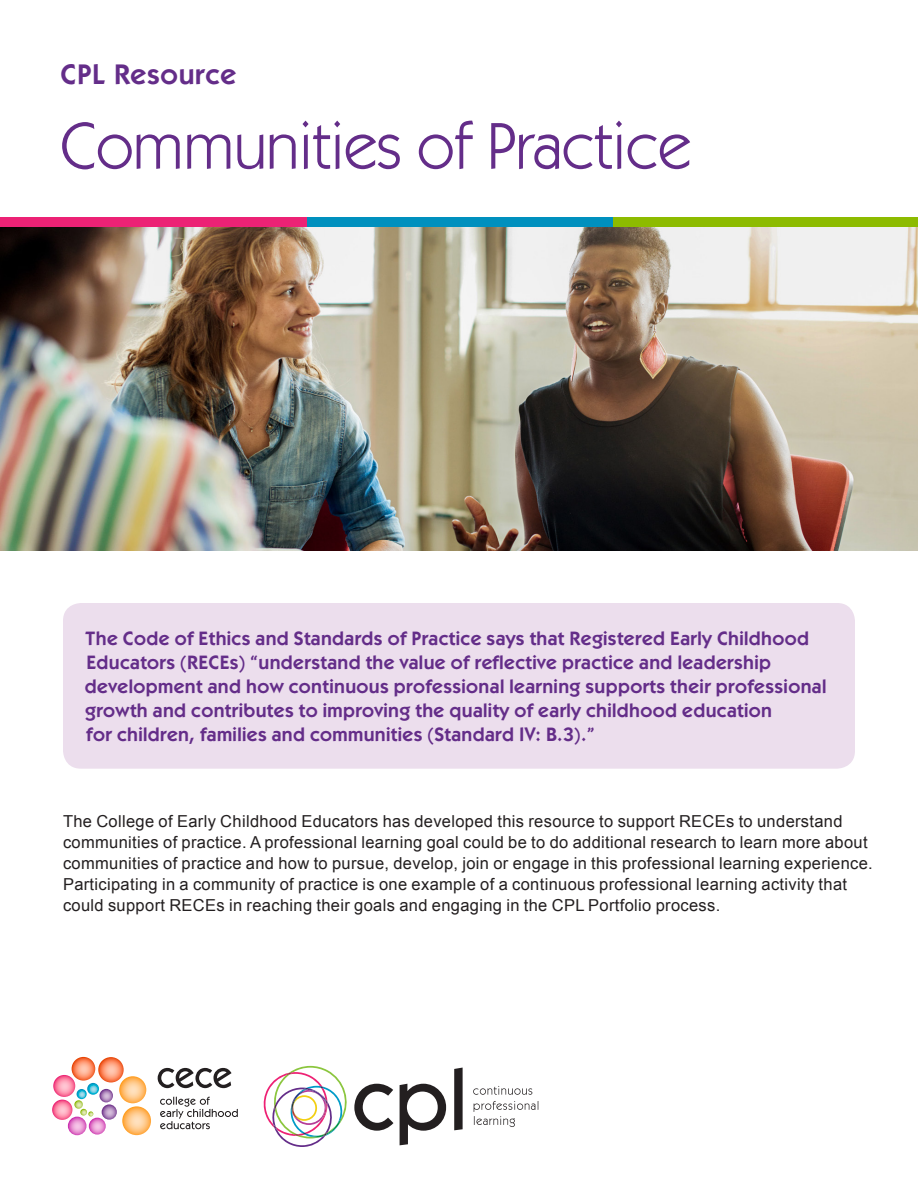
<style>
.page{position:relative;width:918px;height:1188px;background:#fff}
.page>*{position:absolute;margin:0;border:0;box-sizing:border-box;transform-origin:0 0}
.t1{font:66px "ITC Kabel Std";letter-spacing:-.01em;color:#642d89}
.t2{font:600 28.5px "ITC Kabel Std";letter-spacing:.025em;color:#642d89}
.Body_Helv_9pt_11pt{font:600 19.5px/24px "ITC Kabel Std";letter-spacing:.02em;color:#642d89}
.Body_Helv_9pt_11pt-2{font:16.5px/21px "Arial";letter-spacing:.02em;color:#231f20}
</style>
<div class="page">
<div style="left:63px;top:603px;width:792px;height:166px;background:#ecdeed;border-radius:18px"></div>
<svg style="left:98px;top:1057px;width:26px;height:25px"></svg>
<svg style="left:119px;top:1076px;width:27px;height:27px"></svg>
<svg style="left:122px;top:1106px;width:29px;height:29px"></svg>
<svg style="left:72px;top:1057px;width:23px;height:24px"></svg>
<svg style="left:53px;top:1075px;width:22px;height:22px"></svg>
<svg style="left:52px;top:1100px;width:20px;height:20px"></svg>
<svg style="left:68px;top:1117px;width:18px;height:18px"></svg>
<svg style="left:89px;top:1118px;width:17px;height:17px"></svg>
<svg style="left:102px;top:1104px;width:15px;height:16px"></svg>
<svg style="left:99px;top:1089px;width:14px;height:13px"></svg>
<svg style="left:74px;top:1083px;width:25px;height:34px"></svg>
<svg style="left:158px;top:1068px;width:74px;height:20px"></svg>
<svg style="left:160px;top:1097px;width:78px;height:32px"></svg>
<svg style="left:264px;top:1066px;width:129px;height:81px"></svg>
<svg style="left:400px;top:1084px;width:46px;height:61px"></svg>
<svg style="left:454px;top:1068px;width:9px;height:62px"></svg>
<svg style="left:473px;top:1086px;width:59px;height:9px"></svg>
<svg style="left:474px;top:1101px;width:65px;height:26px"></svg>
<div style="left:0;top:217px;width:307px;height:15px;background:#ec2275"></div>
<div style="left:612px;top:217px;width:306px;height:15px;background:#8dbb00"></div>
<div style="left:307px;top:217px;width:306px;height:15px;background:#0090be"></div>
<img style="left:0;top:228px;width:918px;height:323px">
<p class="t2" style="left:61px;top:57px;width:177px">CPL Resource</p>
<p class="t1" style="left:60px;top:107px;width:632px">Communities of Practice</p>
<p class="Body_Helv_9pt_11pt" style="left:85px;top:626px;width:743px">The Code of Ethics and Standards of Practice says that Registered Early Childhood Educators (RECEs) “understand the value of reflective practice and leadership development and how continuous professional learning supports their professional growth and contributes to improving the quality of early childhood education<br>for children, families and communities (Standard IV: B.3).”</p>
<p class="Body_Helv_9pt_11pt-2" style="left:63px;top:811px;width:811px">The College of Early Childhood Educators has developed this resource to support RECEs to understand communities of practice. A professional learning goal could be to do additional research to learn more about communities of practice and how to pursue, develop, join or engage in this professional learning experience.<br>Participating in a community of practice is one example of a continuous professional learning activity that could support RECEs in reaching their goals and engaging in the CPL Portfolio process.</p>
</div>
